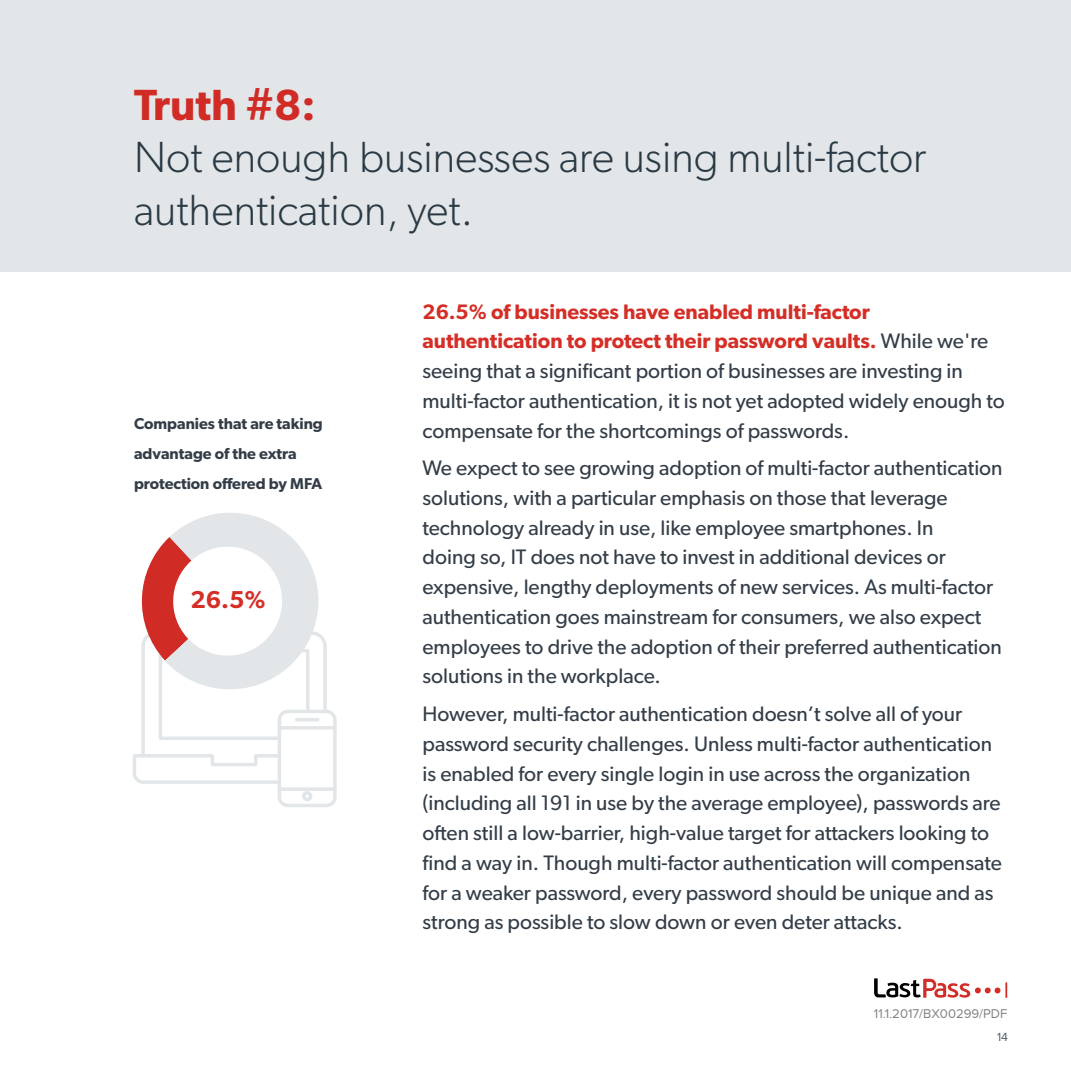
<style>
.page{position:relative;width:1071px;height:1071px;background:#fff}
.page>*{position:absolute;margin:0;border:0;box-sizing:border-box;transform-origin:0 0}
.t1{font:300 43.75px/52.5px "Gibson";color:#2a3a45}
.t2{font:600 43.75px "Gibson";color:#d12b26}
.t3{font:600 24.5px "Gibson";color:#d42e26}
.t4{font:21px/29.8px "Gibson";color:#333d47}
.t5{font:600 15.75px/29.8px "Gibson";color:#333d47}
.t6{font:13.12px "Proxima Nova A";color:#808285}
.t7{font:12.25px "Proxima Nova";color:#525d65}
.s1{font-weight:600;color:#d42e26}
</style>
<div class="page">
<div style="left:0;top:0;width:1071px;height:272px;background:#e3e6e8"></div>
<svg style="left:874px;top:978px;width:133px;height:20px"></svg>
<svg style="left:133px;top:513px;width:204px;height:294px"></svg>
<h1 class="t2" style="left:134px;top:79px;width:183px">Truth #8:</h1>
<h1 class="t1" style="left:134px;top:131px;width:794px">Not enough businesses are using multi-factor authentication, yet.</h1>
<p class="t5" style="left:134px;top:408px;width:190px">Companies that are taking advantage of the extra protection offered by MFA</p>
<p class="t3" style="left:191px;top:585px;width:77px">26.5%</p>
<p class="t4" style="left:423px;top:296px;width:584px"><span class="s1">26.5% of businesses have enabled multi-factor authentication to protect their password vaults.</span> While we're seeing that a significant portion of businesses are investing in multi-factor authentication, it is not yet adopted widely enough to compensate for the shortcomings of passwords.</p>
<p class="t4" style="left:423px;top:453px;width:582px">We expect to see growing adoption of multi-factor authentication solutions, with a particular emphasis on those that leverage technology already in use, like employee smartphones. In<br>doing so, IT does not have to invest in additional devices or expensive, lengthy deployments of new services. As multi-factor authentication goes mainstream for consumers, we also expect employees to drive the adoption of their preferred authentication solutions in the workplace.</p>
<p class="t4" style="left:423px;top:699px;width:581px">However, multi-factor authentication doesn’t solve all of your password security challenges. Unless multi-factor authentication is enabled for every single login in use across the organization (including all 191 in use by the average employee), passwords are often still a low-barrier, high-value target for attackers looking to find a way in. Though multi-factor authentication will compensate for a weaker password, every password should be unique and as strong as possible to slow down or even deter attacks.</p>
<p class="t6" style="left:874px;top:1007px;width:135px">11.1.2017/BX00299/PDF</p>
<p class="t7" style="left:997px;top:1031px;width:12px">14</p>
</div>
